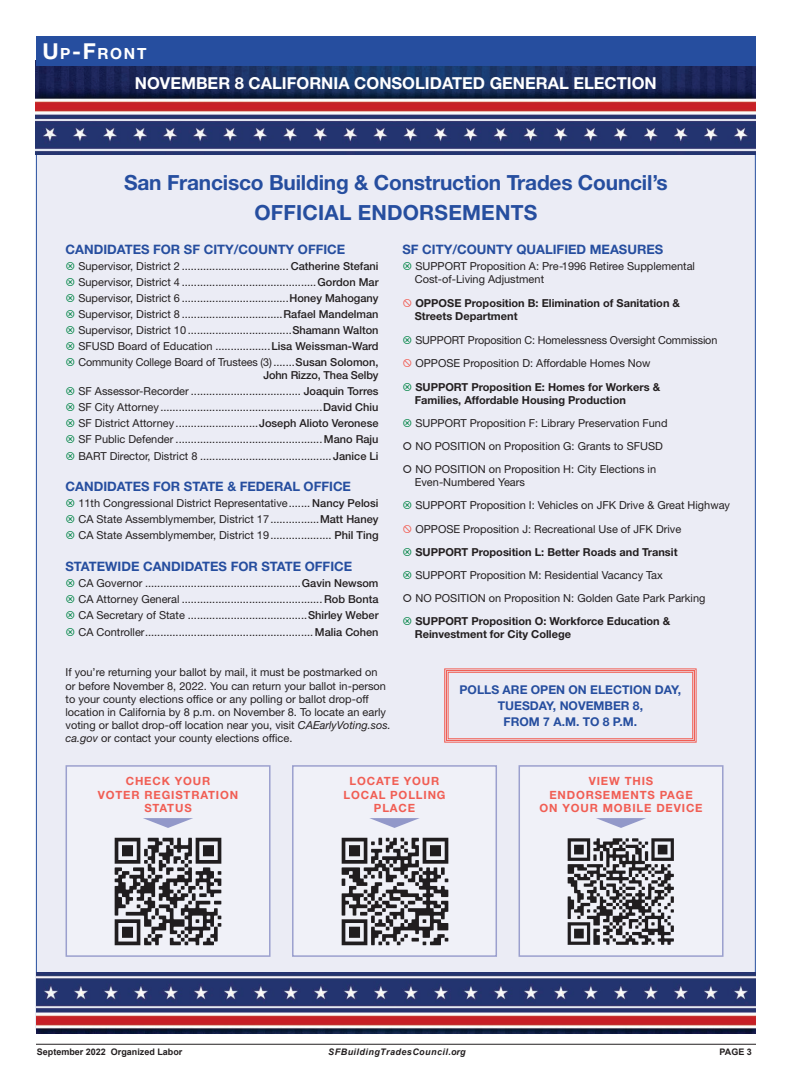
<style>
.page{position:relative;width:792px;height:1080px;background:#fff}
.page>*{position:absolute;margin:0;border:0;box-sizing:border-box;transform-origin:0 0}
.t1{font:700 20.9px/29.7px "Helvetica Neue LT Std";letter-spacing:-.01em;color:#264e9f;text-align:center}
.t2{font:700 16.5px "Helvetica Neue LT Std";color:#fff}
.t3{font:700 15.4px "Helvetica Neue LT Std";color:#fff}
.t4{font:700 13px "Helvetica Neue LT Std";color:#264e9f}
.t5{font:700 12.1px/16px "Helvetica Neue LT Std";color:#264e9f;text-align:center}
.t6{font:700 11.3px/13.6px "Helvetica Neue LT Std";letter-spacing:.075em;color:#f15e54}
.t7{font:11px/16px "Helvetica Neue LT Std";color:#231f20}
.t8{font:700 11px/13.2px "Helvetica Neue LT Std";color:#231f20}
.t9{font:700 9px "Arial";color:#231f20}
.t10{font:italic 700 9px "Arial";letter-spacing:.05em;color:#231f20}
.s1{font-size:22px}
.s2{font-weight:500}
.s3{font-style:italic}
</style>
<div class="page">
<hr style="left:36px;top:1044px;width:720px;height:1px;background:#231f20">
<div style="left:36px;top:136px;width:720px;height:894px;background:#ebecf5;border:1px solid #264e9f"></div>
<div style="left:519px;top:765px;width:205px;height:192px;background:#f0f1f8;border:2px solid #9ba0ce"></div>
<div style="left:292px;top:765px;width:205px;height:192px;background:#f0f1f8;border:2px solid #9ba0ce"></div>
<div style="left:66px;top:765px;width:205px;height:192px;background:#f0f1f8;border:2px solid #9ba0ce"></div>
<img style="left:36px;top:60px;width:720px;height:95px">
<div style="left:36px;top:36px;width:719px;height:29px;background:#264e9f"></div>
<img style="left:36px;top:972px;width:720px;height:61px">
<svg style="left:444px;top:668px;width:253px;height:75px"></svg>
<div style="left:446px;top:670px;width:249px;height:71px;border:1px solid #f15e54"></div>
<div style="left:448px;top:672px;width:245px;height:67px;border:1px solid #f15e54"></div>
<img style="left:553px;top:838px;width:137px;height:119px">
<img style="left:100px;top:837px;width:137px;height:120px">
<img style="left:326px;top:837px;width:137px;height:120px">
<svg style="left:143px;top:818px;width:50px;height:10px"></svg>
<svg style="left:370px;top:818px;width:50px;height:10px"></svg>
<svg style="left:596px;top:818px;width:50px;height:10px"></svg>
<h3 class="t3" style="left:42px;top:44px;width:106px"><span class="s1">U</span>P<span class="s1">-F</span>RONT</h3>
<h2 class="t2" style="left:135px;top:73px;width:523px">NOVEMBER 8 CALIFORNIA CONSOLIDATED GENERAL ELECTION</h2>
<h1 class="t1" style="left:124px;top:167px;width:545px">San Francisco Building &amp; Construction Trades Council’s<br>OFFICIAL ENDORSEMENTS</h1>
<p class="t4" style="left:66px;top:242px;width:281px">CANDIDATES FOR SF CITY/COUNTY OFFICE</p>
<p class="t7" style="left:78px;top:258px;width:302px;text-align:justify">Supervisor, District 2 ................................... <span class="s2">Catherine Stefani </span>Supervisor, District 4 ............................................<span class="s2">Gordon Mar </span>Supervisor, District 6 ...................................<span class="s2">Honey Mahogany </span>Supervisor, District 8 .................................<span class="s2">Rafael Mandelman </span>Supervisor, District 10 ..................................<span class="s2">Shamann Walton </span>SFUSD Board of Education ..................<span class="s2">Lisa Weissman-Ward </span>Community College Board of Trustees (3).......<span class="s2">Susan Solomon,</span></p>
<p class="t7" style="left:78px;top:367px;width:302px;text-align:justify;text-indent:185px"><span class="s2">John Rizzo, Thea Selby </span>SF Assessor-Recorder .................................... <span class="s2">Joaquin Torres </span>SF City Attorney.....................................................<span class="s2">David Chiu </span>SF District Attorney...........................<span class="s2">Joseph Alioto Veronese </span>SF Public Defender ................................................<span class="s2">Mano Raju </span>BART Director, District 8 ........................................... <span class="s2">Janice Li</span></p>
<p class="t4" style="left:66px;top:479px;width:287px">CANDIDATES FOR STATE &amp; FEDERAL OFFICE</p>
<p class="t7" style="left:78px;top:495px;width:302px;text-align:justify">11th Congressional District Representative....... <span class="s2">Nancy Pelosi </span>CA State Assemblymember, District 17................<span class="s2">Matt Haney </span>CA State Assemblymember, District 19.................... <span class="s2">Phil Ting</span></p>
<p class="t4" style="left:66px;top:559px;width:288px">STATEWIDE CANDIDATES FOR STATE OFFICE</p>
<p class="t7" style="left:78px;top:575px;width:302px;text-align:justify">CA Governor ...................................................<span class="s2">Gavin Newsom </span>CA Attorney General .............................................. <span class="s2">Rob Bonta </span>CA Secretary of State .......................................<span class="s2">Shirley Weber</span></p>
<p class="t7" style="left:78px;top:624px;width:302px">CA Controller....................................................... <span class="s2">Malia Cohen</span></p>
<p class="t4" style="left:403px;top:242px;width:262px">SF CITY/COUNTY QUALIFIED MEASURES</p>
<p class="t7" style="left:415px;top:260px;width:282px;line-height:13.2px">SUPPORT Proposition A: Pre-1996 Retiree Supplemental<br>Cost-of-Living Adjustment</p>
<p class="t8" style="left:415px;top:296px;width:267px">OPPOSE Proposition B: Elimination of Sanitation &amp;<br>Streets Department</p>
<p class="t7" style="left:415px;top:328px;width:303px;line-height:23.5px">SUPPORT Proposition C: Homelessness Oversight Commission<br>OPPOSE Proposition D: Affordable Homes Now</p>
<p class="t8" style="left:415px;top:380px;width:247px">SUPPORT Proposition E: Homes for Workers &amp;<br>Families, Affordable Housing Production</p>
<p class="t7" style="left:415px;top:411px;width:254px;line-height:23px">SUPPORT Proposition F: Library Preservation Fund<br>NO POSITION on Proposition G: Grants to SFUSD<br>NO POSITION on Proposition H: City Elections in</p>
<p class="t7" style="left:415px;top:470px;width:317px;line-height:23.2px">Even-Numbered Years<br>SUPPORT Proposition I: Vehicles on JFK Drive &amp; Great Highway<br>OPPOSE Proposition J: Recreational Use of JFK Drive</p>
<p class="t8" style="left:415px;top:545px;width:264px">SUPPORT Proposition L: Better Roads and Transit</p>
<p class="t7" style="left:415px;top:563px;width:292px;line-height:23px">SUPPORT Proposition M: Residential Vacancy Tax<br>NO POSITION on Proposition N: Golden Gate Park Parking</p>
<p class="t8" style="left:415px;top:614px;width:257px">SUPPORT Proposition O: Workforce Education &amp;<br>Reinvestment for City College</p>
<p class="t7" style="left:66px;top:666px;width:327px;line-height:13.2px">If you’re returning your ballot by mail, it must be postmarked on<br>or before November 8, 2022. You can return your ballot in-person to your county elections office or any polling or ballot drop-off location in California by 8 p.m. on November 8. To locate an early voting or ballot drop-off location near you, visit <span class="s3">CAEarlyVoting.sos. ca.gov</span> or contact your county elections office.</p>
<p class="t5" style="left:460px;top:682px;width:223px">POLLS ARE OPEN ON ELECTION DAY,<br>TUESDAY, NOVEMBER 8,<br>FROM 7 A.M. TO 8 P.M.</p>
<p class="t6" style="left:126px;top:774px;width:85px">CHECK YOUR</p>
<p class="t6" style="left:98px;top:788px;width:128px">VOT ER REGISTR ATION</p>
<p class="t6" style="left:144px;top:801px;width:49px">STATUS</p>
<p class="t6" style="left:344px;top:774px;width:96px;text-indent:6px">LOCATE YOUR<br>LOCAL PO</p>
<p class="t6" style="left:374px;top:788px;width:73px;text-indent:34px">LLING<br>PLACE</p>
<p class="t6" style="left:589px;top:774px;width:66px">VIEW THIS</p>
<p class="t6" style="left:549px;top:788px;width:32px">ENDOR</p>
<p class="t6" style="left:595px;top:788px;width:99px">SEMENT S PAGE</p>
<p class="t6" style="left:539px;top:801px;width:5px">ON</p>
<p class="t6" style="left:562px;top:801px;width:142px">YOUR MOBILE DEVICE</p>
<p class="t9" style="left:37px;top:1046px;width:147px">September 2022 Organized Labor</p>
<p class="t10" style="left:328px;top:1046px;width:139px">SFBuildingTradesCouncil.org</p>
<p class="t9" style="left:720px;top:1046px;width:34px">PAGE 3</p>
</div>
